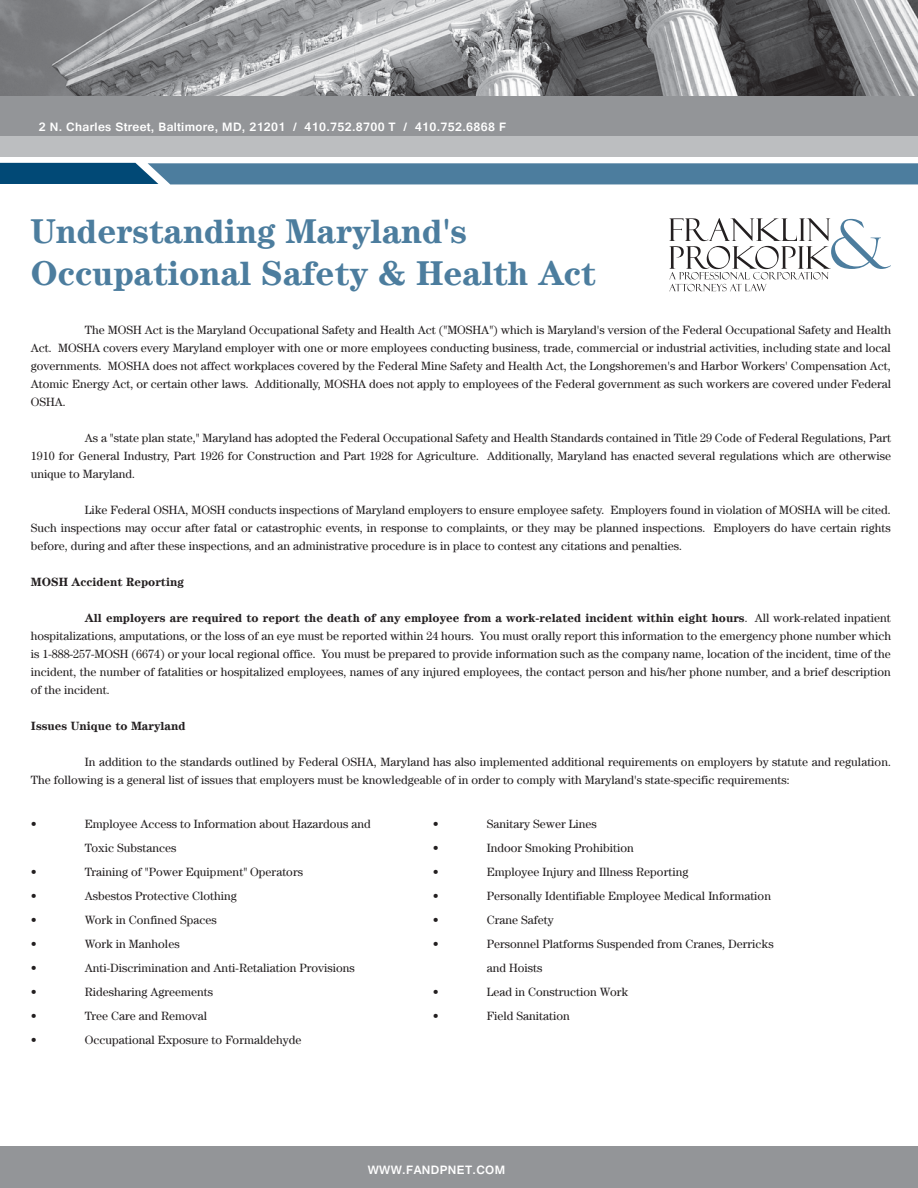
<style>
.page{position:relative;width:918px;height:1188px;background:#fff}
.page>*{position:absolute;margin:0;border:0;box-sizing:border-box;transform-origin:0 0}
.t1{font:700 34.5px/41.4px "Century LT";color:#4c7d9e}
.t2{font:700 12.75px "Gautami";letter-spacing:.025em;color:#fff}
.t3{font:12px/18px "Century LT";color:#231f20;text-align:justify}
.t4{font:700 12px "Century LT";color:#231f20}
.s1{font-weight:700}
</style>
<div class="page">
<img style="left:0;top:0;width:918px;height:96px">
<div style="left:0;top:96px;width:918px;height:40px;background:#939598"></div>
<div style="left:0;top:136px;width:918px;height:21px;background:#bcbec0"></div>
<svg style="left:0;top:163px;width:918px;height:21px;background:#44779a"></svg>
<svg style="left:669px;top:218px;width:222px;height:73px"></svg>
<div style="left:0;top:1146px;width:918px;height:42px;background:#939598"></div>
<p class="t2" style="left:39px;top:119px;width:469px">2 N. Charles Street, Baltimore, MD, 21201 / 410.752.8700 T / 410.752.6868 F</p>
<h1 class="t1" style="left:31px;top:210px;width:566px">Understanding Maryland's<br>Occupational Safety &amp; Health Act</h1>
<p class="t3" style="left:31px;top:320px;width:862px;text-indent:54px">The MOSH Act is the Maryland Occupational Safety and Health Act ("MOSHA") which is Maryland's version of the Federal Occupational Safety and Health Act. MOSHA covers every Maryland employer with one or more employees conducting business, trade, commercial or industrial activities, including state and local governments. MOSHA does not affect workplaces covered by the Federal Mine Safety and Health Act, the Longshoremen's and Harbor Workers' Compensation Act, Atomic Energy Act, or certain other laws. Additionally, MOSHA does not apply to employees of the Federal government as such workers are covered under Federal OSHA.</p>
<p class="t3" style="left:31px;top:428px;width:862px;text-indent:54px">As a "state plan state," Maryland has adopted the Federal Occupational Safety and Health Standards contained in Title 29 Code of Federal Regulations, Part 1910 for General Industry, Part 1926 for Construction and Part 1928 for Agriculture. Additionally, Maryland has enacted several regulations which are otherwise unique to Maryland.</p>
<p class="t3" style="left:31px;top:500px;width:862px;text-indent:54px">Like Federal OSHA, MOSH conducts inspections of Maryland employers to ensure employee safety. Employers found in violation of MOSHA will be cited.<br>Such inspections may occur after fatal or catastrophic events, in response to complaints, or they may be planned inspections. Employers do have certain rights before, during and after these inspections, and an administrative procedure is in place to contest any citations and penalties.</p>
<p class="t4" style="left:31px;top:575px;width:154px">MOSH Accident Reporting</p>
<p class="t3" style="left:31px;top:608px;width:862px;text-indent:54px"><span class="s1">All employers are required to report the death of any employee from a work-related incident within eight hours</span>. All work-related inpatient hospitalizations, amputations, or the loss of an eye must be reported within 24 hours. You must orally report this information to the emergency phone number which is 1-888-257-MOSH (6674) or your local regional office. You must be prepared to provide information such as the company name, location of the incident, time of the incident, the number of fatalities or hospitalized employees, names of any injured employees, the contact person and his/her phone number, and a brief description of the incident.</p>
<p class="t4" style="left:31px;top:719px;width:156px">Issues Unique to Maryland</p>
<p class="t3" style="left:31px;top:752px;width:862px;text-indent:54px">In addition to the standards outlined by Federal OSHA, Maryland has also implemented additional requirements on employers by statute and regulation.<br>The following is a general list of issues that employers must be knowledgeable of in order to comply with Maryland's state-specific requirements:</p>
<p class="t3" style="left:31px;top:814px;width:7px">•</p>
<p class="t3" style="left:85px;top:811px;width:288px;line-height:24px">Employee Access to Information about Hazardous and<br>Toxic Substances</p>
<p class="t3" style="left:31px;top:862px;width:7px">•</p>
<p class="t3" style="left:85px;top:862px;width:220px">Training of "Power Equipment" Operators</p>
<p class="t3" style="left:31px;top:886px;width:7px">•</p>
<p class="t3" style="left:85px;top:886px;width:154px">Asbestos Protective Clothing</p>
<p class="t3" style="left:31px;top:910px;width:7px">•</p>
<p class="t3" style="left:85px;top:910px;width:133px">Work in Confined Spaces</p>
<p class="t3" style="left:31px;top:934px;width:7px">•</p>
<p class="t3" style="left:85px;top:934px;width:96px">Work in Manholes</p>
<p class="t3" style="left:31px;top:958px;width:7px">•</p>
<p class="t3" style="left:85px;top:958px;width:271px">Anti-Discrimination and Anti-Retaliation Provisions</p>
<p class="t3" style="left:31px;top:982px;width:7px">•</p>
<p class="t3" style="left:85px;top:982px;width:130px">Ridesharing Agreements</p>
<p class="t3" style="left:31px;top:1006px;width:7px">•</p>
<p class="t3" style="left:85px;top:1006px;width:124px">Tree Care and Removal</p>
<p class="t3" style="left:31px;top:1030px;width:7px">•</p>
<p class="t3" style="left:85px;top:1030px;width:218px">Occupational Exposure to Formaldehyde</p>
<p class="t3" style="left:433px;top:814px;width:7px">•</p>
<p class="t3" style="left:487px;top:814px;width:112px">Sanitary Sewer Lines</p>
<p class="t3" style="left:433px;top:838px;width:7px">•</p>
<p class="t3" style="left:487px;top:838px;width:148px">Indoor Smoking Prohibition</p>
<p class="t3" style="left:433px;top:862px;width:7px">•</p>
<p class="t3" style="left:487px;top:862px;width:203px">Employee Injury and Illness Reporting</p>
<p class="t3" style="left:433px;top:886px;width:7px">•</p>
<p class="t3" style="left:487px;top:886px;width:286px">Personally Identifiable Employee Medical Information</p>
<p class="t3" style="left:433px;top:910px;width:7px">•</p>
<p class="t3" style="left:487px;top:910px;width:69px">Crane Safety</p>
<p class="t3" style="left:433px;top:934px;width:7px">•</p>
<p class="t3" style="left:487px;top:931px;width:288px;line-height:24px">Personnel Platforms Suspended from Cranes, Derricks and Hoists</p>
<p class="t3" style="left:433px;top:982px;width:7px">•</p>
<p class="t3" style="left:487px;top:982px;width:143px">Lead in Construction Work</p>
<p class="t3" style="left:433px;top:1006px;width:7px">•</p>
<p class="t3" style="left:487px;top:1006px;width:85px">Field Sanitation</p>
<p class="t2" style="left:368px;top:1162px;width:139px">WWW.FANDPNET.COM</p>
</div>
